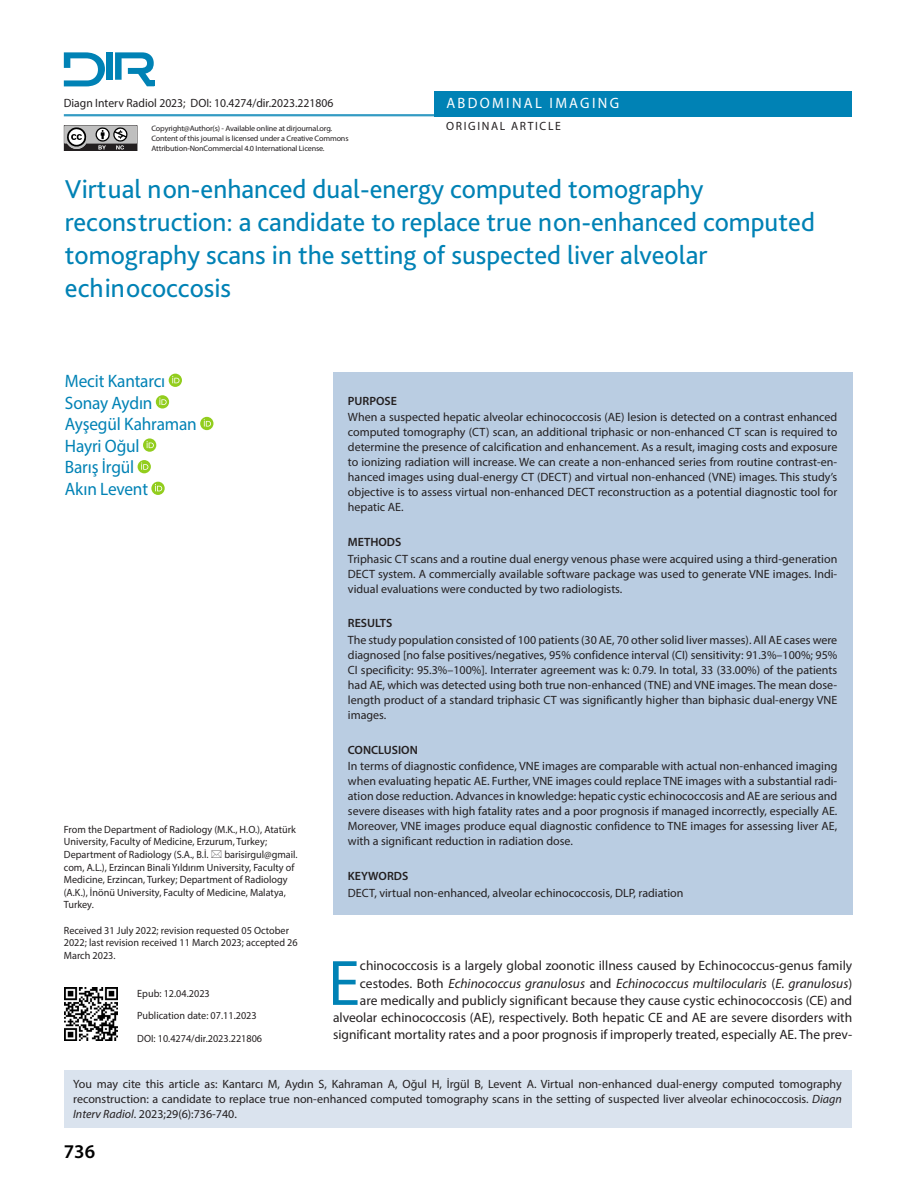
<style>
.page{position:relative;width:915px;height:1191px;background:#fff}
.page>*{position:absolute;margin:0;border:0;box-sizing:border-box;transform-origin:0 0}
.ILK_YAZI{font:64.65px "Myriad Pro";color:#0082b5}
.BASLIK{font:27px/33px "Bliss Pro";color:#0082b5}
.t1{font:600 19.5px "Myriad Pro";color:#000}
.YAZARLAR{font:18px "Myriad Pro";letter-spacing:-.01em;color:#0082b5;scale:.96 1}
.t2{font:15px "Myriad Pro";letter-spacing:.16em;color:#fff}
.ILK_YAZI-2{font:13.5px/17.2px "Myriad Pro";color:#231f20;text-align:right}
.ÖZET{font:12px/15px "Myriad Pro";color:#231f20;text-align:justify}
.CITE_AS{font:12px/15px "Myriad Pro";color:#231f20;text-align:justify}
.BAS_KISMI{font:12px "Myriad Pro";color:#231f20}
.ÖZET-2{font:600 12px "Myriad Pro";color:#231f20}
.ÖZET-3{font:12px "Myriad Pro";letter-spacing:.14em;color:#231f20}
.YAZISMA{font:10.5px/12.6px "Myriad Pro";color:#231f20}
.EPUB{font:10.5px "Myriad Pro";color:#231f20}
.t3{font:7.8px/9.8px "Myriad Pro";letter-spacing:-.02em;color:#231f20;scale:1.04 1}
.s1{font-style:italic}
</style>
<div class="page">
<div style="left:434px;top:91px;width:416px;height:25px;background:#0082b5"></div>
<hr style="left:64px;top:114px;width:786px;height:2px;background:#0082b5">
<div style="left:147px;top:80px;width:8px;height:6px;background:#0082b5"></div>
<div style="left:106px;top:52px;width:7px;height:28px;background:#0082b5"></div>
<svg style="left:64px;top:52px;width:41px;height:34px"></svg>
<svg style="left:115px;top:52px;width:39px;height:34px"></svg>
<svg style="left:64px;top:125px;width:73px;height:26px;background:#878686"></svg>
<img style="left:65px;top:987px;width:53px;height:53px">
<svg style="left:169px;top:373px;width:13px;height:14px"></svg>
<svg style="left:172px;top:376px;width:7px;height:7px"></svg>
<svg style="left:156px;top:395px;width:13px;height:13px"></svg>
<svg style="left:159px;top:398px;width:7px;height:7px"></svg>
<svg style="left:200px;top:417px;width:13px;height:13px"></svg>
<svg style="left:204px;top:419px;width:7px;height:7px"></svg>
<svg style="left:143px;top:438px;width:13px;height:14px"></svg>
<svg style="left:146px;top:441px;width:8px;height:7px"></svg>
<svg style="left:137px;top:460px;width:14px;height:13px"></svg>
<svg style="left:141px;top:462px;width:7px;height:8px"></svg>
<svg style="left:151px;top:481px;width:14px;height:14px"></svg>
<svg style="left:155px;top:484px;width:7px;height:7px"></svg>
<div style="left:333px;top:372px;width:518px;height:542px;background:#bacde2"></div>
<div style="left:64px;top:1069px;width:786px;height:58px;background:#dae3ee"></div>
<p class="BAS_KISMI" style="left:64px;top:96px;width:271px">Diagn Interv Radiol 2023; DOI: 10.4274/dir.2023.221806</p>
<p class="t2" style="left:446px;top:94px;width:174px">ABDOMINAL IMAGING</p>
<p class="t3" style="left:151px;top:124px;width:175px">Copyright@Author(s) - Available online at dirjournal.org.</p>
<p class="ÖZET-3" style="left:446px;top:118px;width:116px">ORIGINAL ARTICLE</p>
<p class="t3" style="left:151px;top:134px;width:191px">Content of this journal is licensed under a Creative Commons<br>Attribution-NonCommercial 4.0 International License.</p>
<p class="BASLIK" style="left:65px;top:172px;width:751px">Virtual non-enhanced dual-energy computed tomography reconstruction: a candidate to replace true non-enhanced computed tomography scans in the setting of suspected liver alveolar echinococcosis</p>
<p class="YAZARLAR" style="left:65px;top:370px;width:106px">Mecit Kantarcı</p>
<p class="YAZARLAR" style="left:65px;top:391px;width:93px">Sonay Aydın</p>
<p class="YAZARLAR" style="left:65px;top:413px;width:139px">Ayşegül Kahraman</p>
<p class="YAZARLAR" style="left:65px;top:434px;width:79px">Hayri Oğul</p>
<p class="YAZARLAR" style="left:65px;top:456px;width:74px">Barış İrgül</p>
<p class="YAZARLAR" style="left:65px;top:478px;width:88px">Akın Levent</p>
<p class="YAZISMA" style="left:64px;top:823px;width:233px">From the Department of Radiology (M.K., H.O.), Atatürk<br>University, Faculty of Medicine, Erzurum, Turkey;<br>Department of Radiology (S.A., B.İ.</p>
<p class="YAZISMA" style="left:64px;top:848px;width:235px;text-indent:160px">barisirgul@gmail. com, A.L.), Erzincan Binali Yıldırım University, Faculty of Medicine, Erzincan, Turkey; Department of Radiology (A.K.), İnönü University, Faculty of Medicine, Malatya, Turkey.</p>
<p class="YAZISMA" style="left:64px;top:923px;width:235px">Received 31 July 2022; revision requested 05 October<br>2022; last revision received 11 March 2023; accepted 26<br>March 2023.</p>
<p class="EPUB" style="left:137px;top:987px;width:74px">Epub: 12.04.2023</p>
<p class="EPUB" style="left:137px;top:1009px;width:121px">Publication date: 07.11.2023</p>
<p class="EPUB" style="left:137px;top:1031px;width:126px">DOI: 10.4274/dir.2023.221806</p>
<p class="ÖZET-2" style="left:348px;top:393px;width:51px">PURPOSE</p>
<p class="ÖZET" style="left:348px;top:410px;width:491px">When a suspected hepatic alveolar echinococcosis (AE) lesion is detected on a contrast enhanced computed tomography (CT) scan, an additional triphasic or non-enhanced CT scan is required to determine the presence of calcification and enhancement. As a result, imaging costs and exposure to ionizing radiation will increase. We can create a non-enhanced series from routine contrast-en&shy;hanced images using dual-energy CT (DECT) and virtual non-enhanced (VNE) images. This study’s objective is to assess virtual non-enhanced DECT reconstruction as a potential diagnostic tool for hepatic AE.</p>
<p class="ÖZET-2" style="left:348px;top:534px;width:55px">METHODS</p>
<p class="ÖZET" style="left:348px;top:551px;width:490px">Triphasic CT scans and a routine dual energy venous phase were acquired using a third-generation DECT system. A commercially available software package was used to generate VNE images. Indi&shy;vidual evaluations were conducted by two radiologists.</p>
<p class="ÖZET-2" style="left:348px;top:616px;width:46px">RESULTS</p>
<p class="ÖZET" style="left:348px;top:632px;width:491px">The study population consisted of 100 patients (30 AE, 70 other solid liver masses). All AE cases were diagnosed [no false positives/negatives, 95% confidence interval (CI) sensitivity: 91.3%–100%; 95% CI specificity: 95.3%–100%]. Interrater agreement was k: 0.79. In total, 33 (33.00%) of the patients had AE, which was detected using both true non-enhanced (TNE) and VNE images. The mean dose&shy;length product of a standard triphasic CT was significantly higher than biphasic dual-energy VNE images.</p>
<p class="ÖZET-2" style="left:348px;top:742px;width:71px">CONCLUSION</p>
<p class="ÖZET" style="left:348px;top:758px;width:491px">In terms of diagnostic confidence, VNE images are comparable with actual non-enhanced imaging when evaluating hepatic AE. Further, VNE images could replace TNE images with a substantial radi&shy;ation dose reduction. Advances in knowledge: hepatic cystic echinococcosis and AE are serious and severe diseases with high fatality rates and a poor prognosis if managed incorrectly, especially AE.<br>Moreover, VNE images produce equal diagnostic confidence to TNE images for assessing liver AE, with a significant reduction in radiation dose.</p>
<p class="ÖZET-2" style="left:348px;top:868px;width:62px">KEYWORDS</p>
<p class="ÖZET" style="left:348px;top:885px;width:337px">DECT, virtual non-enhanced, alveolar echinococcosis, DLP, radiation</p>
<p class="ILK_YAZI-2" style="left:333px;top:957px;width:520px">chinococcosis is a largely global zoonotic illness caused by Echinococcus-genus family cestodes. Both <span class="s1">Echinococcus granulosus</span> and <span class="s1">Echinococcus multilocularis</span> (<span class="s1">E. granulosus</span>)<br>are medically and publicly significant because they cause cystic echinococcosis (CE) and alveolar echinococcosis (AE), respectively. Both hepatic CE and AE are severe disorders with significant mortality rates and a poor prognosis if improperly treated, especially AE. The prev-</p>
<p class="ILK_YAZI" style="left:328px;top:943px;width:33px">E</p>
<p class="CITE_AS" style="left:73px;top:1076px;width:769px">You may cite this article as: Kantarcı M, Aydın S, Kahraman A, Oğul H, İrgül B, Levent A. Virtual non-enhanced dual-energy computed tomography reconstruction: a candidate to replace true non-enhanced computed tomography scans in the setting of suspected liver alveolar echinococcosis. <span class="s1">Diagn Interv Radiol</span>. 2023;29(6):736-740.</p>
<h3 class="t1" style="left:64px;top:1138px;width:33px">736</h3>
</div>
